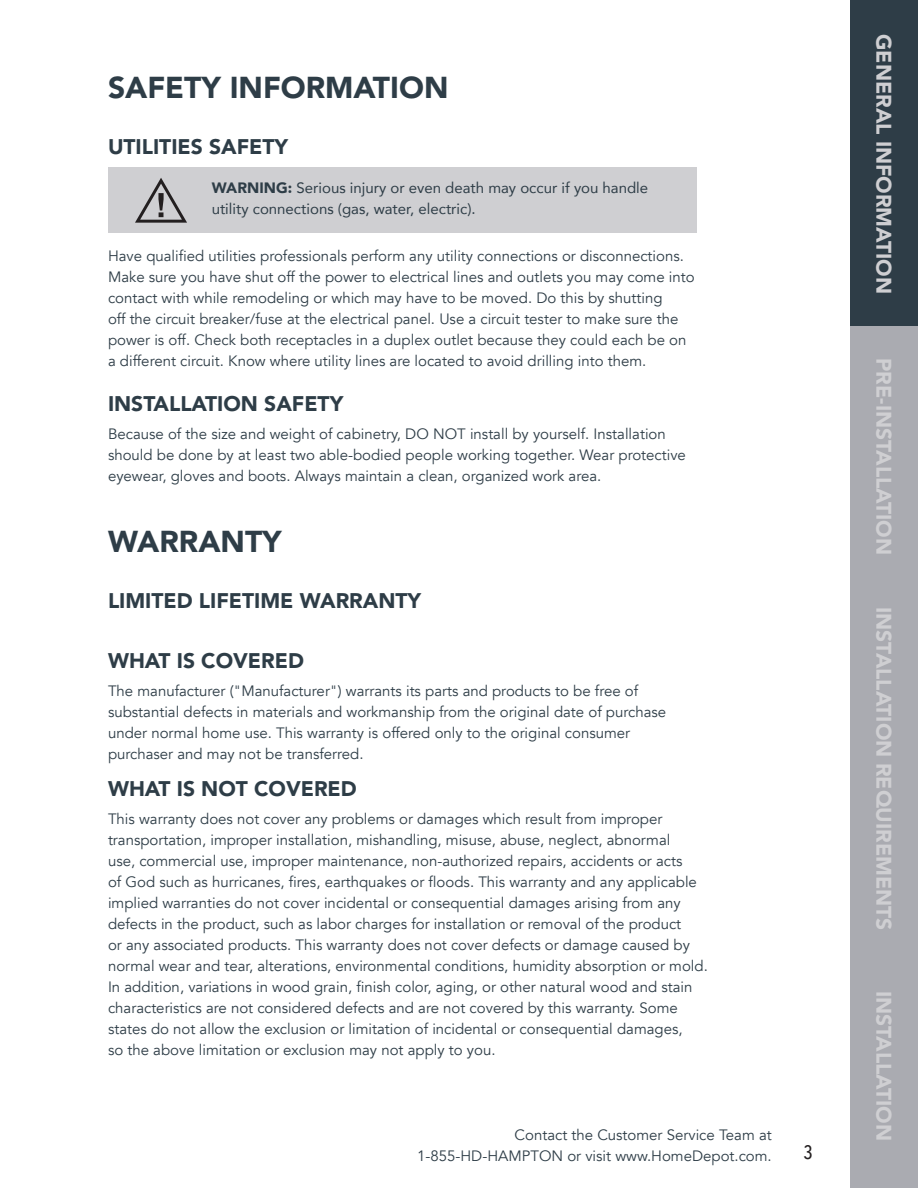
<style>
.page{position:relative;width:918px;height:1188px;background:#fff}
.page>*{position:absolute;margin:0;border:0;box-sizing:border-box;transform-origin:0 0}
.t1{font:900 30px "Avenir LT Std";color:#2e3d47}
.t2{font:900 21px "Avenir LT Std";color:#2e3d47}
.t3{font:900 21px "Avenir LT Std";color:#cfcfd2}
.t4{font:500 19.5px "Avenir Next Condensed";color:#231f20}
.Body{font:15px/21px "Avenir";color:#2e3d47}
.Subheader_Notes{font:15px/21px "Avenir";color:#2e3d47}
.s1{font-weight:900}
</style>
<div class="page">
<div style="left:850px;top:0;width:68px;height:1188px;background:#2e3d47"></div>
<div style="left:850px;top:326px;width:68px;height:862px;background:#aaabb1"></div>
<div style="left:108px;top:167px;width:589px;height:66px;background:#cfcfd2"></div>
<svg style="left:135px;top:178px;width:52px;height:45px"></svg>
<p class="t1" style="left:108px;top:69px;width:342px">SAFETY INFORMATION</p>
<p class="t2" style="left:108px;top:134px;width:182px">UTILITIES SAFETY</p>
<p class="Subheader_Notes" style="left:212px;top:177px;width:438px"><span class="s1">WARNING:</span> Serious injury or even death may occur if you handle utility connections (gas, water, electric).</p>
<p class="Body" style="left:108px;top:246px;width:588px">Have qualified utilities professionals perform any utility connections or disconnections.<br>Make sure you have shut off the power to electrical lines and outlets you may come into contact with while remodeling or which may have to be moved. Do this by shutting<br>off the circuit breaker/fuse at the electrical panel. Use a circuit tester to make sure the power is off. Check both receptacles in a duplex outlet because they could each be on a different circuit. Know where utility lines are located to avoid drilling into them.</p>
<p class="t2" style="left:108px;top:391px;width:237px">INSTALLATION SAFETY</p>
<p class="Body" style="left:108px;top:424px;width:580px">Because of the size and weight of cabinetry, DO NOT install by yourself. Installation should be done by at least two able-bodied people working together. Wear protective eyewear, gloves and boots. Always maintain a clean, organized work area.</p>
<p class="t1" style="left:108px;top:523px;width:175px">WARRANTY</p>
<p class="t2" style="left:108px;top:588px;width:315px">LIMITED LIFETIME WARRANTY</p>
<p class="t2" style="left:108px;top:648px;width:197px">WHAT IS COVERED</p>
<p class="Body" style="left:108px;top:681px;width:560px">The manufacturer ("Manufacturer") warrants its parts and products to be free of substantial defects in materials and workmanship from the original date of purchase under normal home use. This warranty is offered only to the original consumer purchaser and may not be transferred.</p>
<p class="t2" style="left:108px;top:776px;width:250px">WHAT IS NOT COVERED</p>
<p class="Body" style="left:108px;top:809px;width:601px">This warranty does not cover any problems or damages which result from improper transportation, improper installation, mishandling, misuse, abuse, neglect, abnormal<br>use, commercial use, improper maintenance, non-authorized repairs, accidents or acts<br>of God such as hurricanes, fires, earthquakes or floods. This warranty and any applicable implied warranties do not cover incidental or consequential damages arising from any defects in the product, such as labor charges for installation or removal of the product<br>or any associated products. This warranty does not cover defects or damage caused by normal wear and tear, alterations, environmental conditions, humidity absorption or mold.<br>In addition, variations in wood grain, finish color, aging, or other natural wood and stain characteristics are not considered defects and are not covered by this warranty. Some states do not allow the exclusion or limitation of incidental or consequential damages,<br>so the above limitation or exclusion may not apply to you.</p>
<p class="Body" style="left:417px;top:1125px;width:356px;text-align:right">Contact the Customer Service Team at<br>1-855-HD-HAMPTON or visit www.HomeDepot.com.</p>
<h3 class="t4" style="left:804px;top:1141px;width:11px">3</h3>
<p class="t3" style="left:897px;top:34px;width:261px;rotate:90deg">GENERAL INFORMATION</p>
<p class="t3" style="left:897px;top:358px;width:198px;rotate:90deg">PRE-INSTALLATION</p>
<p class="t3" style="left:897px;top:607px;width:325px;rotate:90deg">INSTALLATION REQUIREMENTS</p>
<p class="t3" style="left:897px;top:991px;width:152px;rotate:90deg">INSTALLATION</p>
</div>
